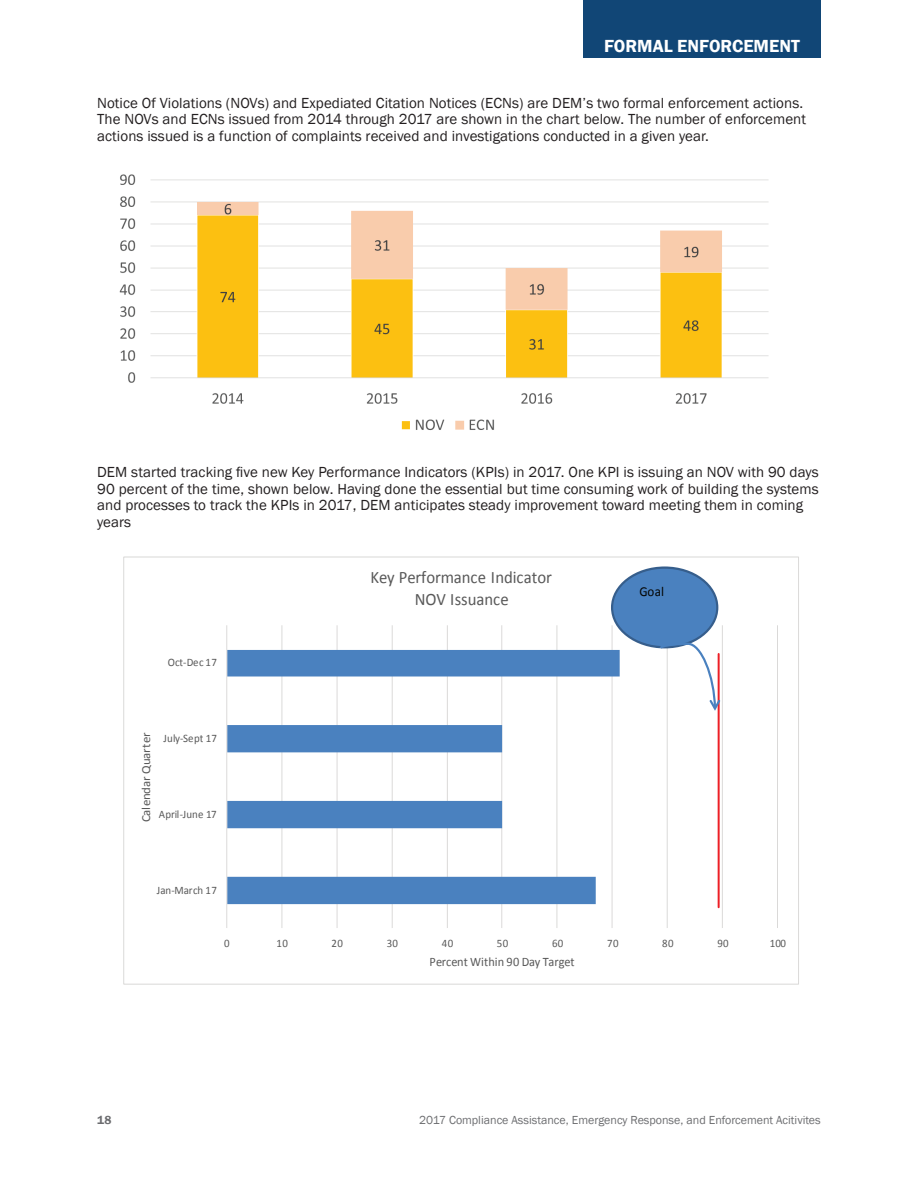
<style>
.page{position:relative;width:918px;height:1188px;background:#fff}
.page>*{position:absolute;margin:0;border:0;box-sizing:border-box;transform-origin:0 0}
.t1{font:600 18px "Franklin Gothic";color:#fff}
.t2{font:17.55px/22px "Calibri";color:#595959;text-align:center;scale:.96 1}
.t3{font:15px/16.5px "Franklin Gothic";letter-spacing:.005em;color:#231f20}
.t4{font:13.65px "Calibri";color:#040503;scale:.96 1}
.t5{font:12.9px "Calibri";color:#595959;scale:.96 1}
.t6{font:12.3px "Calibri";color:#595959;scale:1.05 1}
.t7{font:12px "Franklin Gothic";color:#6c6d70}
.t8{font:600 12px "Franklin Gothic";color:#6c6d70}
.t9{font:11.4px "Calibri";letter-spacing:.015em;color:#595959;scale:.96 1}
</style>
<div class="page">
<img style="left:119px;top:174px;width:650px;height:257px">
<hr style="left:282px;top:625px;width:1px;height:303px;background:#dad9d8">
<hr style="left:337px;top:625px;width:1px;height:303px;background:#dad9d8">
<hr style="left:392px;top:625px;width:1px;height:303px;background:#dad9d8">
<hr style="left:447px;top:625px;width:1px;height:303px;background:#dad9d8">
<hr style="left:501px;top:625px;width:1px;height:303px;background:#dad9d8">
<hr style="left:557px;top:625px;width:1px;height:303px;background:#dad9d8">
<hr style="left:612px;top:625px;width:1px;height:303px;background:#dad9d8">
<hr style="left:667px;top:625px;width:1px;height:303px;background:#dad9d8">
<hr style="left:722px;top:625px;width:1px;height:303px;background:#dad9d8">
<hr style="left:777px;top:625px;width:1px;height:303px;background:#dad9d8">
<svg style="left:227px;top:650px;width:393px;height:254px"></svg>
<hr style="left:226px;top:625px;width:1px;height:303px;background:#dad9d8">
<hr style="left:718px;top:654px;width:2px;height:253px;background:#ed1f26">
<div style="left:612px;top:568px;width:105px;height:79px;background:#4a81bf;border-radius:50%"></div>
<div style="left:611px;top:567px;width:107px;height:81px;border:2px solid #365e8c;border-radius:50%"></div>
<svg style="left:659px;top:641px;width:62px;height:72px"></svg>
<div style="left:583px;top:0;width:238px;height:58px;background:#114676"></div>
<p class="t1" style="left:604px;top:34px;width:197px">FORMAL ENFORCEMENT</p>
<p class="t3" style="left:97px;top:95px;width:710px">Notice Of Violations (NOVs) and Expediated Citation Notices (ECNs) are DEM’s two formal enforcement actions.<br>The NOVs and ECNs issued from 2014 through 2017 are shown in the chart below. The number of enforcement actions issued is a function of complaints received and investigations conducted in a given year.</p>
<p class="t3" style="left:97px;top:464px;width:723px">DEM started tracking five new Key Performance Indicators (KPIs) in 2017. One KPI is issuing an NOV with 90 days 90 percent of the time, shown below. Having done the essential but time consuming work of building the systems and processes to track the KPIs in 2017, DEM anticipates steady improvement toward meeting them in coming years</p>
<p class="t9" style="left:168px;top:655px;width:53px">Oct-Dec 17</p>
<p class="t2" style="left:370px;top:566px;width:191px">Key Performance Indicator<br>NOV Issuance</p>
<p class="t4" style="left:639px;top:583px;width:27px">Goal</p>
<p class="t6" style="left:138px;top:822px;width:87px;rotate:-90deg">Calendar Quarter</p>
<p class="t9" style="left:164px;top:731px;width:57px">July-Sept 17</p>
<p class="t9" style="left:159px;top:807px;width:62px">April-June 17</p>
<p class="t9" style="left:157px;top:883px;width:64px">Jan-March 17</p>
<p class="t9" style="left:224px;top:936px;width:7px">0</p>
<p class="t9" style="left:277px;top:936px;width:13px">10</p>
<p class="t9" style="left:332px;top:936px;width:13px">20</p>
<p class="t9" style="left:387px;top:936px;width:13px">30</p>
<p class="t9" style="left:442px;top:936px;width:13px">40</p>
<p class="t9" style="left:497px;top:936px;width:13px">50</p>
<p class="t9" style="left:552px;top:936px;width:13px">60</p>
<p class="t9" style="left:607px;top:936px;width:13px">70</p>
<p class="t9" style="left:662px;top:936px;width:13px">80</p>
<p class="t9" style="left:717px;top:936px;width:13px">90</p>
<p class="t9" style="left:770px;top:936px;width:19px">100</p>
<p class="t5" style="left:430px;top:954px;width:153px">Percent Within 90 Day Target</p>
<p class="t8" style="left:97px;top:1113px;width:16px">18</p>
<p class="t7" style="left:419px;top:1112px;width:403px">2017 Compliance Assistance, Emergency Response, and Enforcement Acitivites</p>
</div>
